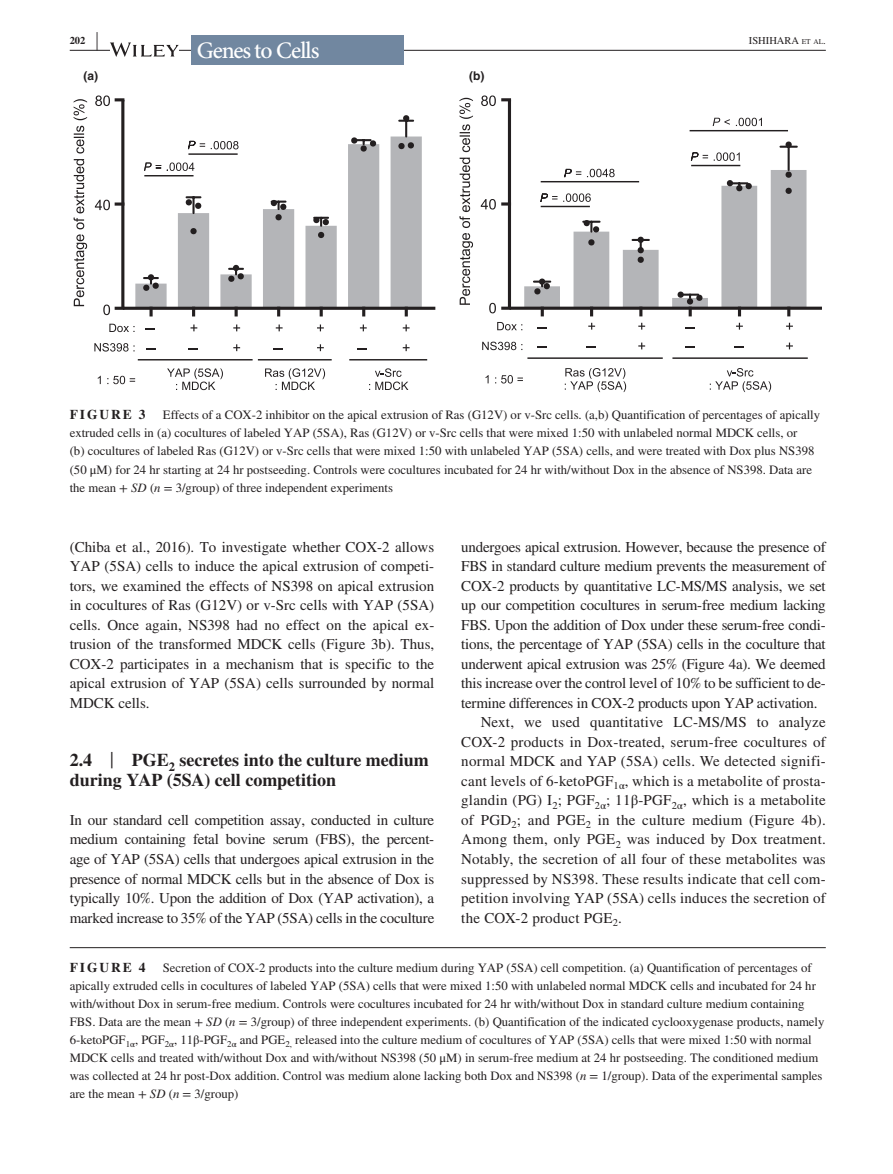
<style>
.page{position:relative;width:893px;height:1174px;background:#fff}
.page>*{position:absolute;margin:0;border:0;box-sizing:border-box;transform-origin:0 0}
.t1{font:700 25.95px "STIX";color:#231f20;scale:.36 1}
.t2{font:500 23.7px "Minion Pro";letter-spacing:-.045em;color:#fff}
.t3{font:700 18px/19.5px "STIX";color:#231f20}
.t4{font:15px/19.5px "STIX";letter-spacing:-.015em;color:#231f20;text-align:justify}
.t5{font:15px "STIX";letter-spacing:.015em;color:#231f20}
.t6{font:700 13.5px "STIX";letter-spacing:.14em;color:#231f20}
.t7{font:12.75px/18px "STIX";color:#231f20}
.t8{font:700 12px "Helvetica";color:#231f20}
.t9{font:10.5px "STIX";color:#231f20}
.t10{font:700 10.5px "STIX";color:#231f20}
.s1{font-size:7.35px}
.s2{font-style:italic}
.s3{font-weight:400;font-size:23.7px}
</style>
<div class="page">
<hr style="left:70px;top:50px;width:756px;height:1px;background:#231f20">
<svg style="left:110px;top:42px;width:69px;height:15px"></svg>
<div style="left:191px;top:35px;width:213px;height:30px;background:#7187a0"></div>
<svg style="left:95px;top:95px;width:15px;height:11px"></svg>
<svg style="left:95px;top:200px;width:15px;height:10px"></svg>
<svg style="left:103px;top:304px;width:7px;height:11px"></svg>
<svg style="left:109px;top:324px;width:26px;height:8px"></svg>
<svg style="left:94px;top:343px;width:41px;height:8px"></svg>
<svg style="left:190px;top:324px;width:7px;height:7px"></svg>
<svg style="left:146px;top:348px;width:9px;height:2px"></svg>
<svg style="left:189px;top:348px;width:9px;height:2px"></svg>
<svg style="left:233px;top:324px;width:7px;height:7px"></svg>
<svg style="left:233px;top:344px;width:7px;height:7px"></svg>
<svg style="left:276px;top:324px;width:7px;height:7px"></svg>
<svg style="left:274px;top:348px;width:9px;height:2px"></svg>
<svg style="left:317px;top:324px;width:7px;height:7px"></svg>
<svg style="left:317px;top:344px;width:7px;height:7px"></svg>
<svg style="left:360px;top:324px;width:7px;height:7px"></svg>
<svg style="left:358px;top:348px;width:9px;height:2px"></svg>
<svg style="left:403px;top:324px;width:7px;height:7px"></svg>
<svg style="left:403px;top:344px;width:7px;height:7px"></svg>
<hr style="left:138px;top:359px;width:115px;height:1px;background:#231f20">
<hr style="left:258px;top:359px;width:74px;height:1px;background:#231f20">
<hr style="left:349px;top:359px;width:78px;height:1px;background:#231f20">
<svg style="left:167px;top:368px;width:56px;height:22px"></svg>
<svg style="left:98px;top:376px;width:37px;height:8px"></svg>
<svg style="left:265px;top:368px;width:60px;height:22px"></svg>
<svg style="left:369px;top:368px;width:39px;height:22px"></svg>
<div style="left:772px;top:171px;width:33px;height:137px;background:#b4b5b8"></div>
<div style="left:771px;top:170px;width:35px;height:140px;border:3px solid #b4b5b8"></div>
<hr style="left:509px;top:307px;width:313px;height:3px;background:#231f20">
<svg style="left:787px;top:309px;width:3px;height:6px"></svg>
<hr style="left:788px;top:147px;width:2px;height:23px;background:#231f20">
<svg style="left:785px;top:187px;width:7px;height:7px"></svg>
<svg style="left:785px;top:171px;width:7px;height:7px"></svg>
<svg style="left:780px;top:141px;width:17px;height:7px"></svg>
<svg style="left:74px;top:99px;width:13px;height:207px"></svg>
<svg style="left:497px;top:322px;width:25px;height:8px"></svg>
<svg style="left:482px;top:341px;width:40px;height:9px"></svg>
<svg style="left:588px;top:323px;width:7px;height:6px"></svg>
<svg style="left:638px;top:323px;width:7px;height:6px"></svg>
<svg style="left:638px;top:342px;width:7px;height:7px"></svg>
<hr style="left:527px;top:357px;width:136px;height:2px;background:#231f20">
<svg style="left:486px;top:375px;width:37px;height:8px"></svg>
<svg style="left:565px;top:368px;width:61px;height:24px"></svg>
<svg style="left:736px;top:323px;width:7px;height:6px"></svg>
<svg style="left:786px;top:323px;width:7px;height:6px"></svg>
<svg style="left:786px;top:342px;width:7px;height:7px"></svg>
<hr style="left:672px;top:357px;width:136px;height:2px;background:#231f20">
<svg style="left:710px;top:368px;width:61px;height:24px"></svg>
<hr style="left:690px;top:130px;width:98px;height:1px;background:#231f20">
<div style="left:137px;top:285px;width:28px;height:23px;background:#b4b5b8"></div>
<div style="left:135px;top:284px;width:32px;height:26px;border:3px solid #b4b5b8"></div>
<hr style="left:123px;top:307px;width:312px;height:3px;background:#231f20">
<hr style="left:121px;top:100px;width:3px;height:208px;background:#231f20">
<svg style="left:116px;top:307px;width:7px;height:3px"></svg>
<svg style="left:116px;top:202px;width:6px;height:4px"></svg>
<svg style="left:116px;top:98px;width:7px;height:3px"></svg>
<svg style="left:143px;top:95px;width:619px;height:220px"></svg>
<hr style="left:70px;top:947px;width:756px;height:1px;background:#231f20">
<p class="t10" style="left:70px;top:34px;width:17px">202</p>
<h1 class="t1" style="left:96px;top:26px;width:7px">|</h1>
<h2 class="t2" style="left:197px;top:34px;width:124px">Genes to Cells</h2>
<p class="t8" style="left:84px;top:69px;width:16px">(a)</p>
<p class="t8" style="left:469px;top:69px;width:17px">(b)</p>
<p class="t9" style="left:749px;top:33px;width:78px">ISHIHARA <span class="s1">et al</span>.</p>
<p class="t6" style="left:70px;top:407px;width:77px">FIGURE 3</p>
<p class="t7" style="left:70px;top:407px;width:752px;text-indent:93px">Effects of a COX-2 inhibitor on the apical extrusion of Ras (G12V) or v-Src cells. (a,b) Quantification of percentages of apically extruded cells in (a) cocultures of labeled YAP (5SA), Ras (G12V) or v-Src cells that were mixed 1:50 with unlabeled normal MDCK cells, or<br>(b) cocultures of labeled Ras (G12V) or v-Src cells that were mixed 1:50 with unlabeled YAP (5SA) cells, and were treated with Dox plus NS398 (50 μM) for 24 hr starting at 24 hr postseeding. Controls were cocultures incubated for 24 hr with/without Dox in the absence of NS398. Data are the mean + <span class="s2">SD</span> (<span class="s2">n</span> = 3/group) of three independent experiments</p>
<p class="t4" style="left:70px;top:538px;width:366px">(Chiba et al., 2016). To investigate whether COX-2 allows YAP (5SA) cells to induce the apical extrusion of competi&shy;tors, we examined the effects of NS398 on apical extrusion in cocultures of Ras (G12V) or v-Src cells with YAP (5SA) cells. Once again, NS398 had no effect on the apical ex&shy;trusion of the transformed MDCK cells (Figure 3b). Thus, COX-2 participates in a mechanism that is specific to the apical extrusion of YAP (5SA) cells surrounded by normal MDCK cells.</p>
<h3 class="t3" style="left:70px;top:750px;width:361px">2.4 <span class="s3">|</span> PGE<sub>2</sub> secretes into the culture medium during YAP (5SA) cell competition</h3>
<p class="t4" style="left:70px;top:811px;width:366px">In our standard cell competition assay, conducted in culture medium containing fetal bovine serum (FBS), the percent&shy;age of YAP (5SA) cells that undergoes apical extrusion in the presence of normal MDCK cells but in the absence of Dox is typically 10%. Upon the addition of Dox (YAP activation), a marked increase to 35% of the YAP (5SA) cells in the coculture</p>
<p class="t4" style="left:461px;top:538px;width:366px">undergoes apical extrusion. However, because the presence of</p>
<p class="t4" style="left:461px;top:557px;width:366px">FBS in standard culture medium prevents the measurement of</p>
<p class="t4" style="left:461px;top:577px;width:366px">COX-2 products by quantitative LC-MS/MS analysis, we set</p>
<p class="t4" style="left:461px;top:596px;width:366px">up our competition cocultures in serum-free medium lacking</p>
<p class="t4" style="left:461px;top:616px;width:366px">FBS. Upon the addition of Dox under these serum-free condi-</p>
<p class="t4" style="left:461px;top:635px;width:366px">tions, the percentage of YAP (5SA) cells in the coculture that</p>
<p class="t4" style="left:461px;top:655px;width:366px">underwent apical extrusion was 25% (Figure 4a). We deemed</p>
<p class="t4" style="left:461px;top:674px;width:366px">this increase over the control level of 10% to be sufficient to de-</p>
<p class="t4" style="left:461px;top:694px;width:358px">termine differences in COX-2 products upon YAP activation.</p>
<p class="t5" style="left:481px;top:712px;width:346px">Next, we used quantitative LC-MS/MS to analyze</p>
<p class="t5" style="left:461px;top:731px;width:366px">COX-2 products in Dox-treated, serum-free cocultures of</p>
<p class="t5" style="left:461px;top:751px;width:366px">normal MDCK and YAP (5SA) cells. We detected signifi-</p>
<p class="t5" style="left:461px;top:770px;width:366px">cant levels of 6-ketoPGF<sub>1α</sub>, which is a metabolite of prosta-</p>
<p class="t5" style="left:461px;top:790px;width:366px">glandin (PG) I<sub>2</sub>; PGF<sub>2α</sub>; 11β-PGF<sub>2α</sub>, which is a metabolite</p>
<p class="t5" style="left:461px;top:809px;width:366px">of PGD<sub>2</sub>; and PGE<sub>2</sub> in the culture medium (Figure 4b).</p>
<p class="t5" style="left:461px;top:829px;width:366px">Among them, only PGE<sub>2</sub> was induced by Dox treatment.</p>
<p class="t5" style="left:461px;top:848px;width:366px">Notably, the secretion of all four of these metabolites was</p>
<p class="t5" style="left:461px;top:868px;width:366px">suppressed by NS398. These results indicate that cell com-</p>
<p class="t5" style="left:461px;top:887px;width:366px">petition involving YAP (5SA) cells induces the secretion of</p>
<p class="t5" style="left:461px;top:907px;width:162px">the COX-2 product PGE<sub>2</sub>.</p>
<p class="t6" style="left:70px;top:959px;width:77px">FIGURE 4</p>
<p class="t7" style="left:70px;top:959px;width:756px;text-indent:93px">Secretion of COX-2 products into the culture medium during YAP (5SA) cell competition. (a) Quantification of percentages of apically extruded cells in cocultures of labeled YAP (5SA) cells that were mixed 1:50 with unlabeled normal MDCK cells and incubated for 24 hr with/without Dox in serum-free medium. Controls were cocultures incubated for 24 hr with/without Dox in standard culture medium containing FBS. Data are the mean + <span class="s2">SD</span> (<span class="s2">n</span> = 3/group) of three independent experiments. (b) Quantification of the indicated cyclooxygenase products, namely 6-ketoPGF<sub>1α</sub>, PGF<sub>2α</sub>, 11β-PGF<sub>2α</sub> and PGE<sub>2,</sub> released into the culture medium of cocultures of YAP (5SA) cells that were mixed 1:50 with normal MDCK cells and treated with/without Dox and with/without NS398 (50 μM) in serum-free medium at 24 hr postseeding. The conditioned medium was collected at 24 hr post-Dox addition. Control was medium alone lacking both Dox and NS398 (<span class="s2">n</span> = 1/group). Data of the experimental samples are the mean + <span class="s2">SD</span> (<span class="s2">n</span> = 3/group)</p>
</div>
